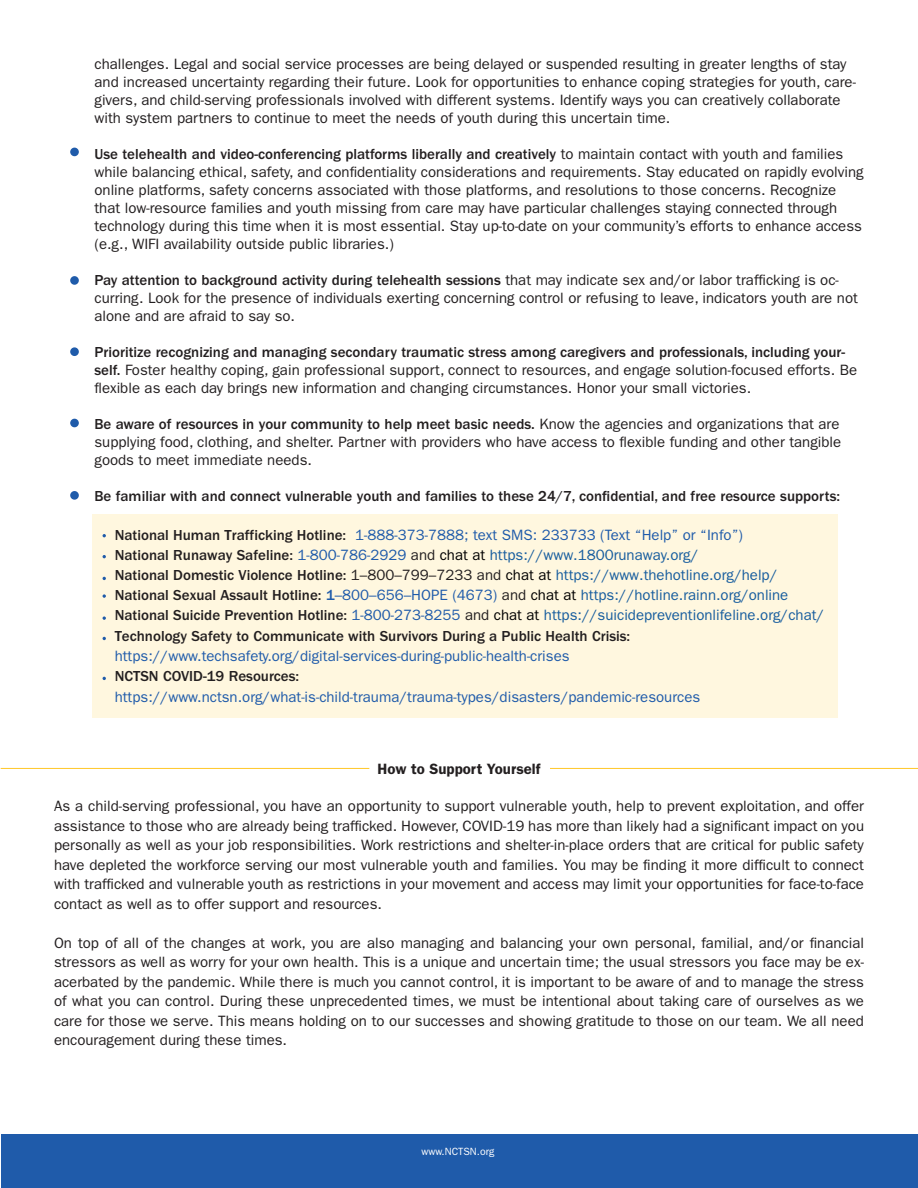
<style>
.page{position:relative;width:918px;height:1188px;background:#fff}
.page>*{position:absolute;margin:0;border:0;box-sizing:border-box;transform-origin:0 0}
.t1{font:15px/18px "ITC Franklin Gothic Std";color:#231f20}
.t2{font:15px/20.2px "ITC Franklin Gothic Std";color:#1f5baa}
.t3{font:500 15px "ITC Franklin Gothic Std";color:#231f20}
.t4{font:600 15px "ITC Franklin Gothic Std";color:#231f20}
.t5{font:10.5px "ITC Franklin Gothic Std";color:#fff}
.s1{font-weight:500}
.s2{font-weight:500;color:#231f20}
.s3{color:#231f20}
.s4{color:#000}
.s5{color:#175d9e}
</style>
<div class="page">
<div style="left:1px;top:1134px;width:917px;height:54px;background:#1f5baa"></div>
<div style="left:93px;top:515px;width:745px;height:203px;background:#fff7df"></div>
<hr style="left:1px;top:768px;width:368px;height:1px;background:#ffc727">
<hr style="left:550px;top:768px;width:368px;height:1px;background:#ffc727">
<div style="left:70px;top:148px;width:9px;height:8px;background:#1f5baa;border-radius:50%"></div>
<div style="left:70px;top:276px;width:9px;height:9px;background:#1f5baa;border-radius:50%"></div>
<div style="left:70px;top:347px;width:9px;height:9px;background:#1f5baa;border-radius:50%"></div>
<div style="left:70px;top:419px;width:9px;height:8px;background:#1f5baa;border-radius:50%"></div>
<div style="left:70px;top:491px;width:9px;height:9px;background:#1f5baa;border-radius:50%"></div>
<svg style="left:103px;top:594px;width:3px;height:4px"></svg>
<svg style="left:103px;top:616px;width:3px;height:4px"></svg>
<p class="t1" style="left:94px;top:55px;width:763px">challenges. Legal and social service processes are being delayed or suspended resulting in greater lengths of stay and increased uncertainty regarding their future. Look for opportunities to enhance coping strategies for youth, care&shy;givers, and child-serving professionals involved with different systems. Identify ways you can creatively collaborate with system partners to continue to meet the needs of youth during this uncertain time.</p>
<p class="t1" style="left:94px;top:145px;width:771px"><span class="s1">Use telehealth and video-conferencing platforms liberally and creatively</span> to maintain contact with youth and families while balancing ethical, safety, and confidentiality considerations and requirements. Stay educated on rapidly evolving online platforms, safety concerns associated with those platforms, and resolutions to those concerns. Recognize that low-resource families and youth missing from care may have particular challenges staying connected through technology during this time when it is most essential. Stay up-to-date on your community’s efforts to enhance access (e.g., WIFI availability outside public libraries.)</p>
<p class="t1" style="left:94px;top:271px;width:765px"><span class="s1">Pay attention to background activity during telehealth sessions</span> that may indicate sex and/or labor trafficking is oc&shy;curring. Look for the presence of individuals exerting concerning control or refusing to leave, indicators youth are not alone and are afraid to say so.</p>
<p class="t1" style="left:94px;top:343px;width:764px"><span class="s1">Prioritize recognizing and managing secondary traumatic stress among caregivers and professionals, including your&shy;self.</span> Foster healthy coping, gain professional support, connect to resources, and engage solution-focused efforts. Be flexible as each day brings new information and changing circumstances. Honor your small victories.</p>
<p class="t1" style="left:94px;top:415px;width:748px;text-align:justify"><span class="s1">Be aware of resources in your community to help meet basic needs.</span> Know the agencies and organizations that are supplying food, clothing, and shelter. Partner with providers who have access to flexible funding and other tangible goods to meet immediate needs.</p>
<p class="t3" style="left:94px;top:487px;width:747px">Be familiar with and connect vulnerable youth and families to these 24/7, confidential, and free resource supports:</p>
<p class="t2" style="left:115px;top:525px;width:711px"><span class="s2">National Human Trafficking Hotline:</span> 1-888-373-7888; text SMS: 233733 (Text “Help” or “Info”)<br><span class="s2">National Runaway Safeline:</span> 1-800-786-2929 <span class="s3">and</span> <span class="s4">chat at</span> <span class="s5">https://www.1800runaway.org/<br></span><span class="s2">National Domestic Violence Hotline:</span> <span class="s3">1–800–799–7233 and</span> <span class="s4">chat at</span> <span class="s5">https://www.thehotline.org/help/ </span><span class="s2">National Sexual Assault Hotline:</span> <span class="s1">1</span>–800–656–HOPE (4673) <span class="s3">and</span> <span class="s4">chat at</span> <span class="s5">https://hotline.rainn.org/online </span><span class="s2">National Suicide Prevention Hotline:</span> 1-800-273-8255 <span class="s3">and</span> <span class="s4">chat at</span> <span class="s5">https://suicidepreventionlifeline.org/chat/ </span><span class="s2">Technology Safety to Communicate with Survivors During a Public Health Crisis: </span>https://www.techsafety.org/digital-services-during-public-health-crises<br><span class="s2">NCTSN COVID-19 Resources: </span>https://www.nctsn.org/what-is-child-trauma/trauma-types/disasters/pandemic-resources</p>
<p class="t4" style="left:378px;top:760px;width:164px">How to Support Yourself</p>
<p class="t1" style="left:54px;top:796px;width:812px;line-height:19.5px;text-align:justify">As a child-serving professional, you have an opportunity to support vulnerable youth, help to prevent exploitation, and offer assistance to those who are already being trafficked. However, COVID-19 has more than likely had a significant impact on you personally as well as your job responsibilities. Work restrictions and shelter-in-place orders that are critical for public safety have depleted the workforce serving our most vulnerable youth and families. You may be finding it more difficult to connect with trafficked and vulnerable youth as restrictions in your movement and access may limit your opportunities for face-to-face contact as well as to offer support and resources.</p>
<p class="t1" style="left:54px;top:933px;width:812px;line-height:19.5px;text-align:justify">On top of all of the changes at work, you are also managing and balancing your own personal, familial, and/or financial stressors as well as worry for your own health. This is a unique and uncertain time; the usual stressors you face may be ex&shy;acerbated by the pandemic. While there is much you cannot control, it is important to be aware of and to manage the stress of what you can control. During these unprecedented times, we must be intentional about taking care of ourselves as we care for those we serve. This means holding on to our successes and showing gratitude to those on our team. We all need encouragement during these times.</p>
<p class="t5" style="left:421px;top:1145px;width:74px">www.NCTSN.org</p>
</div>
